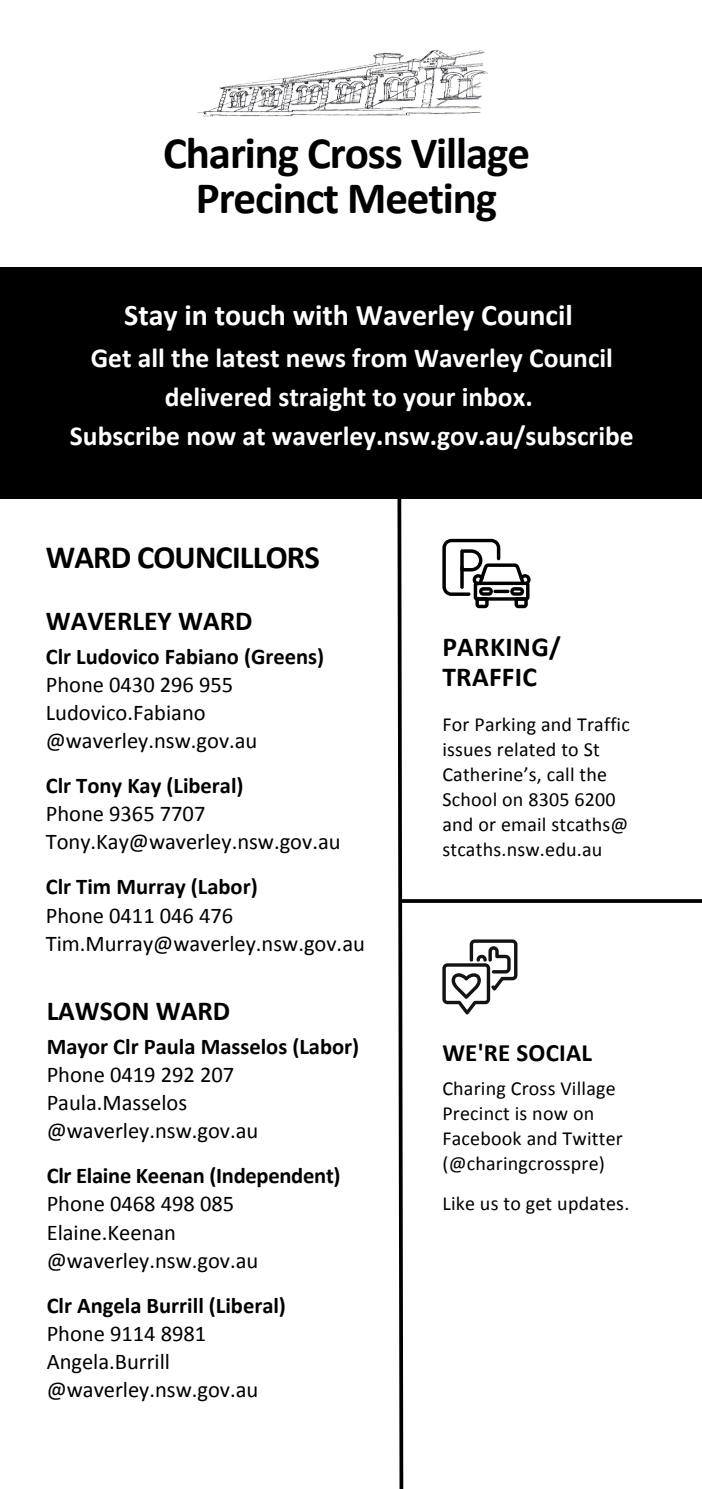
<style>
.page{position:relative;width:702px;height:1489px;background:#fff}
.page>*{position:absolute;margin:0;border:0;box-sizing:border-box;transform-origin:0 0}
.t1{font:700 45px/45px "Calibri";letter-spacing:-.025em;color:#000;text-align:center}
.t2{font:700 32.5px "Calibri";letter-spacing:-.025em;color:#000}
.t3{font:700 30px "Calibri";color:#fff}
.t4{font:700 27.5px/39.5px "Calibri";color:#fff;text-align:center}
.t5{font:700 27.5px/30px "Calibri";color:#000}
.t6{font:700 25px "Calibri";letter-spacing:.01em;color:#000}
.t7{font:22.5px/28px "Calibri";color:#000}
.t8{font:700 22.5px/28px "Calibri";color:#000}
.t9{font:20px/25px "Calibri";letter-spacing:.01em;color:#000}
.s1{font-weight:700}
.s2{font-weight:400}
</style>
<div class="page">
<svg style="left:405px;top:899px;width:296px;height:4px"></svg>
<img style="left:197px;top:50px;width:291px;height:67px">
<div style="left:0;top:267px;width:701px;height:232px;background:#000"></div>
<svg style="left:397px;top:499px;width:8px;height:990px"></svg>
<svg style="left:442px;top:539px;width:88px;height:69px"></svg>
<hr style="left:460px;top:566px;width:3px;height:23px;background:#000;border-radius:2px">
<svg style="left:442px;top:939px;width:75px;height:75px"></svg>
<h1 class="t1" style="left:163px;top:130px;width:368px">Charing Cross Village<br>Precinct Meeting</h1>
<h3 class="t3" style="left:124px;top:297px;width:450px">Stay in touch with Waverley Council</h3>
<h3 class="t4" style="left:70px;top:337px;width:565px">Get all the latest news from Waverley Council delivered straight to your inbox.<br>Subscribe now at waverley.nsw.gov.au/subscribe</h3>
<p class="t2" style="left:46px;top:537px;width:275px">WARD COUNCILLORS</p>
<h3 class="t5" style="left:46px;top:606px;width:208px">WAVERLEY WARD</h3>
<h3 class="t7" style="left:46px;top:642px;width:280px"><span class="s1">Clr Ludovico Fabiano (Greens)<br></span>Phone 0430 296 955<br>Ludovico.Fabiano @waverley.nsw.gov.au</h3>
<p class="t7" style="left:46px;top:771px;width:296px"><span class="s1">Clr Tony Kay (Liberal)<br></span>Phone 9365 7707<br>Tony.Kay@waverley.nsw.gov.au</p>
<p class="t8" style="left:46px;top:873px;width:213px">Clr Tim Murray (Labor)<br><span class="s2">Phone 0411 046 476</span></p>
<p class="t7" style="left:46px;top:929px;width:320px">Tim.Murray@waverley.nsw.gov.au</p>
<h5 class="t5" style="left:47px;top:996px;width:185px">LAWSON WARD</h5>
<h5 class="t7" style="left:47px;top:1032px;width:314px"><span class="s1">Mayor Clr Paula Masselos (Labor)<br></span>Phone 0419 292 207<br>Paula.Masselos @waverley.nsw.gov.au</h5>
<h5 class="t7" style="left:47px;top:1161px;width:295px"><span class="s1">Clr Elaine Keenan (Independent)<br></span>Phone 0468 498 085<br>Elaine.Keenan @waverley.nsw.gov.au</h5>
<h5 class="t7" style="left:47px;top:1291px;width:241px"><span class="s1">Clr Angela Burrill (Liberal)<br></span>Phone 9114 8981<br>Angela.Burrill</h5>
<p class="t7" style="left:47px;top:1375px;width:213px">@waverley.nsw.gov.au</p>
<h5 class="t5" style="left:442px;top:632px;width:120px">PARKING/<br>TRAFFIC</h5>
<h4 class="t9" style="left:442px;top:712px;width:189px">For Parking and Traffic issues related to St<br>Catherine’s, call the<br>School on 8305 6200 and or email stcaths@</h4>
<h2 class="t9" style="left:442px;top:837px;width:161px">stcaths.nsw.edu.au</h2>
<h5 class="t6" style="left:442px;top:1037px;width:151px">WE'RE SOCIAL</h5>
<p class="t9" style="left:442px;top:1076px;width:182px">Charing Cross Village<br>Precinct is now on<br>Facebook and Twitter (@charingcrosspre)</p>
<h5 class="t9" style="left:442px;top:1191px;width:188px">Like us to get updates.</h5>
</div>
